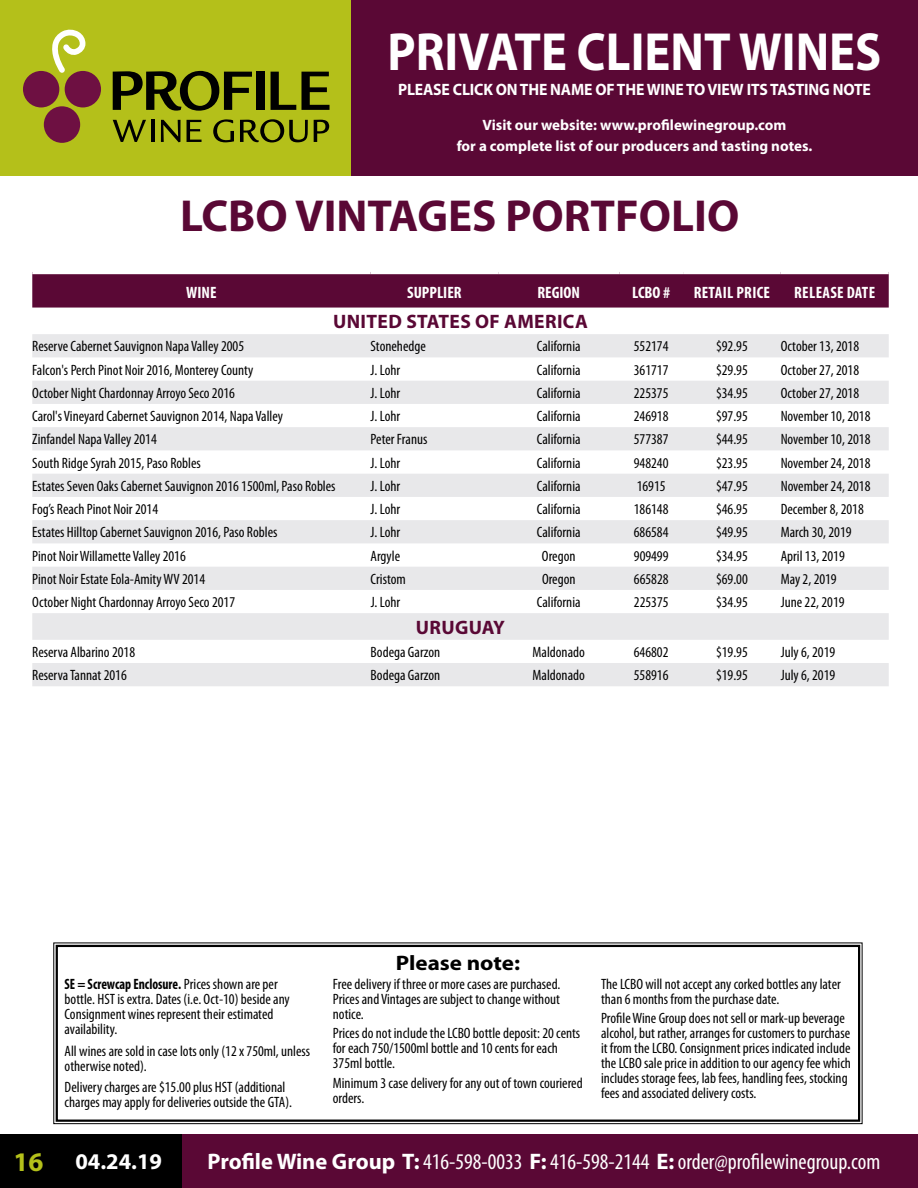
<style>
.page{position:relative;width:918px;height:1188px;background:#fff}
.page>*{position:absolute;margin:0;border:0;box-sizing:border-box;transform-origin:0 0}
.t1{font:700 54px "Myriad Pro";color:#fff;scale:.9 1}
.t2{font:700 45px "Myriad Pro";color:#5a0835}
.t3{font:700 27px "Myriad Pro";color:#b4c01a}
.t4{font:condensed 22.5px "Myriad Pro";color:#fff}
.t5{font:700 22.5px "Myriad Pro";color:#fff}
.t6{font:700 21px "Myriad Pro";color:#000;scale:1.1 1}
.t7{font:700 19.5px "Myriad Pro";letter-spacing:.02em;color:#5a0835}
.t8{font:700 16.5px "Myriad Pro";letter-spacing:-.01em;color:#fff;scale:.95 1}
.t9{font:700 condensed 16.5px "Myriad Pro";color:#fff}
.t10{font:700 condensed 16.5px "Myriad Pro";letter-spacing:.02em;color:#fff}
.t11{font:condensed 15px/15px "Myriad Pro";color:#000}
.t12{font:700 15px/21px "Myriad Pro";color:#fff;text-align:center}
.s1{font-weight:700}
.s2{font-weight:700;font-stretch:normal}
</style>
<div class="page">
<div style="left:0;top:0;width:351px;height:176px;background:#b4c01a"></div>
<div style="left:178px;top:1134px;width:740px;height:54px;background:#5a0835"></div>
<div style="left:351px;top:0;width:567px;height:176px;background:#5a0835"></div>
<div style="left:0;top:1134px;width:181px;height:54px;background:#000"></div>
<svg style="left:113px;top:71px;width:139px;height:40px"></svg>
<div style="left:257px;top:72px;width:8px;height:38px;background:#000"></div>
<svg style="left:271px;top:72px;width:59px;height:38px"></svg>
<svg style="left:113px;top:120px;width:33px;height:22px"></svg>
<hr style="left:151px;top:120px;width:3px;height:22px;background:#000">
<svg style="left:161px;top:120px;width:20px;height:22px"></svg>
<svg style="left:187px;top:120px;width:15px;height:22px"></svg>
<svg style="left:213px;top:119px;width:21px;height:23px"></svg>
<svg style="left:240px;top:119px;width:68px;height:23px"></svg>
<svg style="left:314px;top:120px;width:15px;height:22px"></svg>
<div style="left:44px;top:106px;width:36px;height:37px;background:#6e1042;border-radius:50%"></div>
<div style="left:23px;top:71px;width:36px;height:36px;background:#6e1042;border-radius:50%"></div>
<div style="left:65px;top:71px;width:36px;height:36px;background:#6e1042;border-radius:50%"></div>
<svg style="left:52px;top:30px;width:33px;height:43px"></svg>
<svg style="left:53px;top:942px;width:810px;height:182px"></svg>
<div style="left:56px;top:945px;width:804px;height:177px;border:2px solid #000"></div>
<div style="left:32px;top:274px;width:857px;height:34px;background:#5a0835"></div>
<svg style="left:32px;top:334px;width:857px;height:352px;fill:#e8e8ea"></svg>
<h1 class="t1" style="left:388px;top:17px;width:550px">PRIVATE CLIENT WINES</h1>
<p class="t8" style="left:398px;top:79px;width:499px">PLEASE CLICK ON THE NAME OF THE WINE TO VIEW ITS TASTING NOTE</p>
<p class="t12" style="left:457px;top:114px;width:357px">Visit our website: www.profilewinegroup.com<br>for a complete list of our producers and tasting notes.</p>
<h2 class="t2" style="left:180px;top:187px;width:561px">LCBO VINTAGES PORTFOLIO</h2>
<p class="t9" style="left:186px;top:282px;width:32px">WINE</p>
<p class="t9" style="left:407px;top:282px;width:56px">SUPPLIER</p>
<p class="t9" style="left:537px;top:282px;width:44px">REGION</p>
<p class="t9" style="left:632px;top:282px;width:39px">LCBO #</p>
<p class="t10" style="left:694px;top:282px;width:78px">RETAIL PRICE</p>
<p class="t10" style="left:794px;top:282px;width:83px">RELEASE DATE</p>
<h3 class="t7" style="left:333px;top:309px;width:256px">UNITED STATES OF AMERICA</h3>
<p class="t11" style="left:32px;top:339px;width:213px">Reserve Cabernet Sauvignon Napa Valley 2005</p>
<p class="t11" style="left:371px;top:339px;width:57px">Stonehedge</p>
<p class="t11" style="left:537px;top:339px;width:45px">California</p>
<p class="t11" style="left:634px;top:339px;width:36px">552174</p>
<p class="t11" style="left:716px;top:339px;width:33px">$92.95</p>
<p class="t11" style="left:781px;top:339px;width:80px">October 13, 2018</p>
<p class="t11" style="left:32px;top:362px;width:222px">Falcon's Perch Pinot Noir 2016, Monterey County</p>
<p class="t11" style="left:371px;top:362px;width:31px">J. Lohr</p>
<p class="t11" style="left:537px;top:362px;width:45px">California</p>
<p class="t11" style="left:634px;top:362px;width:36px">361717</p>
<p class="t11" style="left:716px;top:362px;width:33px">$29.95</p>
<p class="t11" style="left:781px;top:362px;width:80px">October 27, 2018</p>
<p class="t11" style="left:32px;top:385px;width:204px">October Night Chardonnay Arroyo Seco 2016</p>
<p class="t11" style="left:371px;top:385px;width:31px">J. Lohr</p>
<p class="t11" style="left:537px;top:385px;width:45px">California</p>
<p class="t11" style="left:634px;top:385px;width:36px">225375</p>
<p class="t11" style="left:716px;top:385px;width:33px">$34.95</p>
<p class="t11" style="left:781px;top:385px;width:80px">October 27, 2018</p>
<p class="t11" style="left:32px;top:409px;width:252px">Carol's Vineyard Cabernet Sauvignon 2014, Napa Valley</p>
<p class="t11" style="left:371px;top:409px;width:31px">J. Lohr</p>
<p class="t11" style="left:537px;top:409px;width:45px">California</p>
<p class="t11" style="left:634px;top:409px;width:36px">246918</p>
<p class="t11" style="left:716px;top:409px;width:33px">$97.95</p>
<p class="t11" style="left:781px;top:409px;width:91px">November 10, 2018</p>
<p class="t11" style="left:32px;top:432px;width:126px">Zinfandel Napa Valley 2014</p>
<p class="t11" style="left:371px;top:432px;width:58px">Peter Franus</p>
<p class="t11" style="left:537px;top:432px;width:45px">California</p>
<p class="t11" style="left:634px;top:432px;width:36px">577387</p>
<p class="t11" style="left:716px;top:432px;width:33px">$44.95</p>
<p class="t11" style="left:781px;top:432px;width:91px">November 10, 2018</p>
<p class="t11" style="left:32px;top:455px;width:170px">South Ridge Syrah 2015, Paso Robles</p>
<p class="t11" style="left:371px;top:455px;width:31px">J. Lohr</p>
<p class="t11" style="left:537px;top:455px;width:45px">California</p>
<p class="t11" style="left:634px;top:455px;width:36px">948240</p>
<p class="t11" style="left:716px;top:455px;width:33px">$23.95</p>
<p class="t11" style="left:781px;top:455px;width:91px">November 24, 2018</p>
<p class="t11" style="left:32px;top:478px;width:305px">Estates Seven Oaks Cabernet Sauvignon 2016 1500ml, Paso Robles</p>
<p class="t11" style="left:371px;top:478px;width:31px">J. Lohr</p>
<p class="t11" style="left:537px;top:478px;width:45px">California</p>
<p class="t11" style="left:637px;top:478px;width:30px">16915</p>
<p class="t11" style="left:716px;top:478px;width:33px">$47.95</p>
<p class="t11" style="left:781px;top:478px;width:91px">November 24, 2018</p>
<p class="t11" style="left:32px;top:502px;width:127px">Fog’s Reach Pinot Noir 2014</p>
<p class="t11" style="left:371px;top:502px;width:31px">J. Lohr</p>
<p class="t11" style="left:537px;top:502px;width:45px">California</p>
<p class="t11" style="left:634px;top:502px;width:36px">186148</p>
<p class="t11" style="left:716px;top:502px;width:33px">$46.95</p>
<p class="t11" style="left:781px;top:502px;width:85px">December 8, 2018</p>
<p class="t11" style="left:32px;top:525px;width:247px">Estates Hilltop Cabernet Sauvignon 2016, Paso Robles</p>
<p class="t11" style="left:371px;top:525px;width:31px">J. Lohr</p>
<p class="t11" style="left:537px;top:525px;width:45px">California</p>
<p class="t11" style="left:634px;top:525px;width:36px">686584</p>
<p class="t11" style="left:716px;top:525px;width:33px">$49.95</p>
<p class="t11" style="left:781px;top:525px;width:72px">March 30, 2019</p>
<p class="t11" style="left:32px;top:548px;width:155px">Pinot Noir Willamette Valley 2016</p>
<p class="t11" style="left:371px;top:548px;width:31px">Argyle</p>
<p class="t11" style="left:542px;top:548px;width:35px">Oregon</p>
<p class="t11" style="left:634px;top:548px;width:36px">909499</p>
<p class="t11" style="left:716px;top:548px;width:33px">$34.95</p>
<p class="t11" style="left:781px;top:548px;width:66px">April 13, 2019</p>
<p class="t11" style="left:32px;top:571px;width:174px">Pinot Noir Estate Eola-Amity WV 2014</p>
<p class="t11" style="left:371px;top:571px;width:37px">Cristom</p>
<p class="t11" style="left:542px;top:571px;width:35px">Oregon</p>
<p class="t11" style="left:634px;top:571px;width:36px">665828</p>
<p class="t11" style="left:716px;top:571px;width:33px">$69.00</p>
<p class="t11" style="left:781px;top:571px;width:57px">May 2, 2019</p>
<p class="t11" style="left:32px;top:595px;width:204px">October Night Chardonnay Arroyo Seco 2017</p>
<p class="t11" style="left:371px;top:595px;width:31px">J. Lohr</p>
<p class="t11" style="left:537px;top:595px;width:45px">California</p>
<p class="t11" style="left:634px;top:595px;width:36px">225375</p>
<p class="t11" style="left:716px;top:595px;width:33px">$34.95</p>
<p class="t11" style="left:781px;top:595px;width:65px">June 22, 2019</p>
<h3 class="t7" style="left:416px;top:615px;width:91px">URUGUAY</h3>
<p class="t11" style="left:32px;top:644px;width:104px">Reserva Albarino 2018</p>
<p class="t11" style="left:371px;top:644px;width:71px">Bodega Garzon</p>
<p class="t11" style="left:533px;top:644px;width:54px">Maldonado</p>
<p class="t11" style="left:634px;top:644px;width:36px">646802</p>
<p class="t11" style="left:716px;top:644px;width:33px">$19.95</p>
<p class="t11" style="left:781px;top:644px;width:56px">July 6, 2019</p>
<p class="t11" style="left:32px;top:668px;width:96px">Reserva Tannat 2016</p>
<p class="t11" style="left:371px;top:668px;width:71px">Bodega Garzon</p>
<p class="t11" style="left:533px;top:668px;width:54px">Maldonado</p>
<p class="t11" style="left:634px;top:668px;width:36px">558916</p>
<p class="t11" style="left:716px;top:668px;width:33px">$19.95</p>
<p class="t11" style="left:781px;top:668px;width:56px">July 6, 2019</p>
<p class="t11" style="left:65px;top:976px;width:227px"><span class="s1">SE = Screwcap Enclosure.</span> Prices shown are per bottle. HST is extra. Dates (i.e. Oct-10) beside any Consignment wines represent their estimated availability.</p>
<p class="t11" style="left:65px;top:1043px;width:247px">All wines are sold in case lots only (12 x 750ml, unless otherwise noted).</p>
<p class="t11" style="left:65px;top:1080px;width:229px">Delivery charges are $15.00 plus HST (additional charges may apply for deliveries outside the GTA).</p>
<h3 class="t6" style="left:396px;top:949px;width:115px">Please note:</h3>
<p class="t11" style="left:333px;top:976px;width:229px;text-align:justify">Free delivery if three or more cases are purchased.<br>Prices and Vintages are subject to change without notice.</p>
<p class="t11" style="left:333px;top:1026px;width:249px">Prices do not include the LCBO bottle deposit: 20 cents for each 750/1500ml bottle and 10 cents for each<br>375ml bottle.</p>
<p class="t11" style="left:333px;top:1075px;width:251px">Minimum 3 case delivery for any out of town couriered orders.</p>
<p class="t11" style="left:601px;top:976px;width:241px">The LCBO will not accept any corked bottles any later than 6 months from the purchase date.</p>
<p class="t11" style="left:601px;top:1011px;width:251px">Profile Wine Group does not sell or mark-up beverage alcohol, but rather, arranges for customers to purchase it from the LCBO. Consignment prices indicated include the LCBO sale price in addition to our agency fee which includes storage fees, lab fees, handling fees, stocking fees and associated delivery costs.</p>
<h3 class="t3" style="left:14px;top:1144px;width:31px">16</h3>
<h3 class="t4" style="left:208px;top:1148px;width:674px"><span class="s2">Profile Wine Group T:</span> 416-598-0033 <span class="s2">F:</span> 416-598-2144 <span class="s2">E:</span> order@profilewinegroup.com</h3>
<h3 class="t5" style="left:75px;top:1147px;width:88px">04.24.19</h3>
</div>
